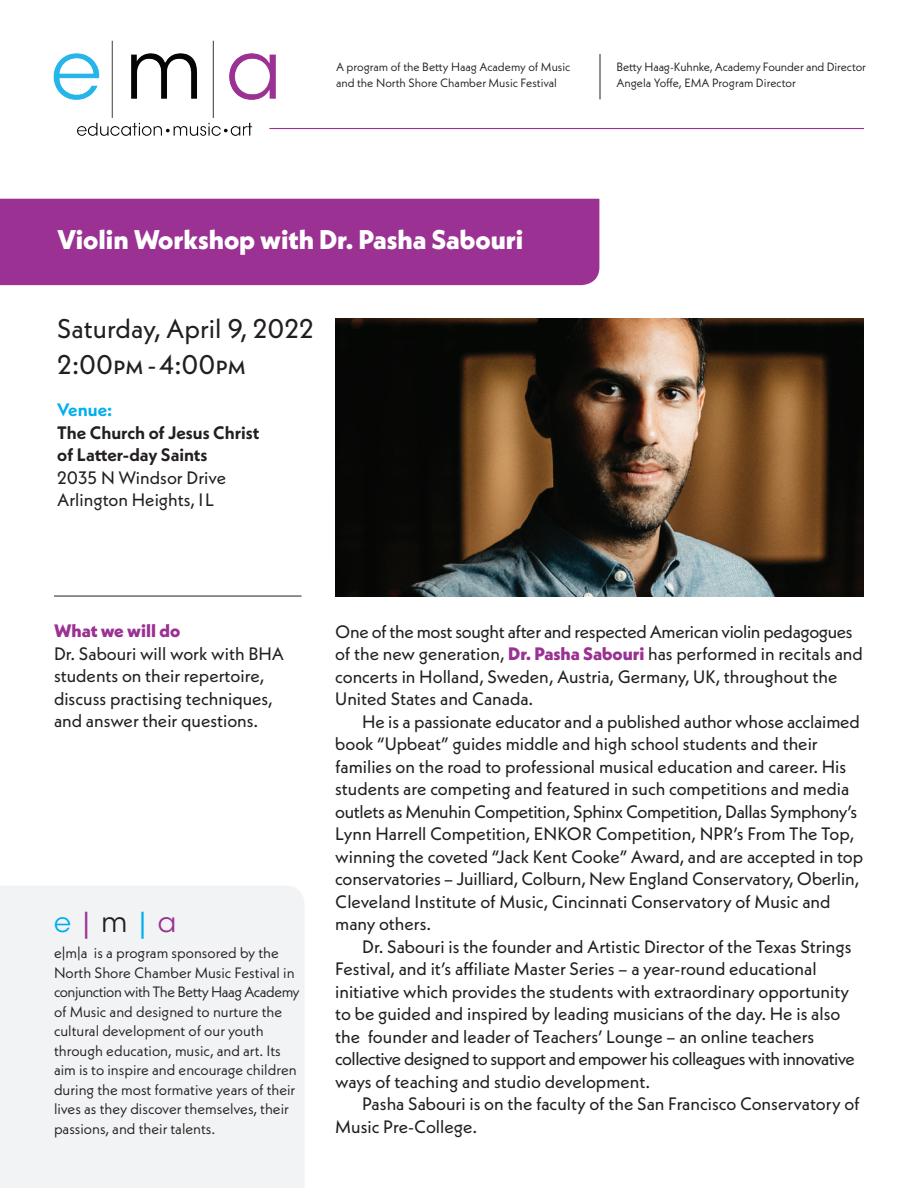
<style>
.page{position:relative;width:918px;height:1188px;background:#fff}
.page>*{position:absolute;margin:0;border:0;box-sizing:border-box;transform-origin:0 0}
.t1{font:27px/36px "Neue Kabel";color:#231f20}
.t2{font:800 27px "Neue Kabel";color:#fff}
.t3{font:27px "ITC Avant Garde Std";color:#00aeef}
.t4{font:18px/22.5px "Neue Kabel";color:#231f20}
.t5{font:700 18px/22.5px "Neue Kabel";color:#231f20}
.t6{font:800 18px "Neue Kabel";color:#9a3193}
.t7{font:700 18px "Neue Kabel";color:#00aeef}
.t8{font:15px/19.5px "Neue Kabel";color:#231f20}
.t9{font:12px/16.5px "Neue Kabel";color:#231f20}
.s1{color:#9a3193}
.s2{color:#231f20}
.s3{font-weight:800;color:#9a3193}
</style>
<div class="page">
<div style="left:0;top:886px;width:304px;height:302px;background:#f2f3f4"></div>
<div style="left:0;top:199px;width:599px;height:86px;background:#9a3193"></div>
<img style="left:54px;top:41px;width:222px;height:94px">
<hr style="left:600px;top:54px;width:1px;height:45px;background:#231f20">
<hr style="left:269px;top:128px;width:595px;height:1px;background:#9a3193">
<img style="left:335px;top:319px;width:529px;height:277px">
<hr style="left:54px;top:596px;width:248px;height:1px;background:#231f20">
<p class="t9" style="left:336px;top:58px;width:236px">A program of the Betty Haag Academy of Music and the North Shore Chamber Music Festival</p>
<p class="t9" style="left:616px;top:58px;width:251px">Betty Haag-Kuhnke, Academy Founder and Director<br>Angela Yoffe, EMA Program Director</p>
<h1 class="t2" style="left:57px;top:222px;width:467px">Violin Workshop with Dr. Pasha Sabouri</h1>
<h1 class="t1" style="left:57px;top:311px;width:258px">Saturday, April 9, 2022<br>2:00pm-4:00pm</h1>
<p class="t7" style="left:57px;top:399px;width:57px">Venue:</p>
<p class="t5" style="left:57px;top:421px;width:204px">The Church of Jesus Christ of Latter-day Saints</p>
<p class="t4" style="left:57px;top:466px;width:170px">2035 N Windsor Drive<br>Arlington Heights, IL</p>
<p class="t6" style="left:54px;top:620px;width:128px">What we will do</p>
<p class="t4" style="left:54px;top:642px;width:232px">Dr. Sabouri will work with BHA students on their repertoire, discuss practising techniques, and answer their questions.</p>
<h1 class="t3" style="left:54px;top:906px;width:124px">e<span class="s1">|</span> <span class="s2">m</span> |<span class="s1">a</span></h1>
<p class="t8" style="left:54px;top:943px;width:247px">e|m|a is a program sponsored by the North Shore Chamber Music Festival in conjunction with The Betty Haag Academy of Music and designed to nurture the cultural development of our youth through education, music, and art. Its aim is to inspire and encourage children during the most formative years of their lives as they discover themselves, their passions, and their talents.</p>
<p class="t4" style="left:335px;top:620px;width:529px">One of the most sought after and respected American violin pedagogues of the new generation, <span class="s3">Dr. Pasha Sabouri</span> has performed in recitals and concerts in Holland, Sweden, Austria, Germany, UK, throughout the United States and Canada.</p>
<p class="t4" style="left:335px;top:710px;width:529px;text-indent:27px">He is a passionate educator and a published author whose acclaimed book “Upbeat” guides middle and high school students and their families on the road to professional musical education and career. His students are competing and featured in such competitions and media outlets as Menuhin Competition, Sphinx Competition, Dallas Symphony’s Lynn Harrell Competition, ENKOR Competition, NPR’s From The Top, winning the coveted “Jack Kent Cooke” Award, and are accepted in top conservatories – Juilliard, Colburn, New England Conservatory, Oberlin, Cleveland Institute of Music, Cincinnati Conservatory of Music and many others.</p>
<p class="t4" style="left:335px;top:935px;width:521px;text-indent:27px">Dr. Sabouri is the founder and Artistic Director of the Texas Strings Festival, and it’s affiliate Master Series – a year-round educational initiative which provides the students with extraordinary opportunity to be guided and inspired by leading musicians of the day. He is also the founder and leader of Teachers’ Lounge – an online teachers collective designed to support and empower his colleagues with innovative ways of teaching and studio development.</p>
<p class="t4" style="left:335px;top:1092px;width:526px;text-indent:27px">Pasha Sabouri is on the faculty of the San Francisco Conservatory of<br>Music Pre-College.</p>
</div>
